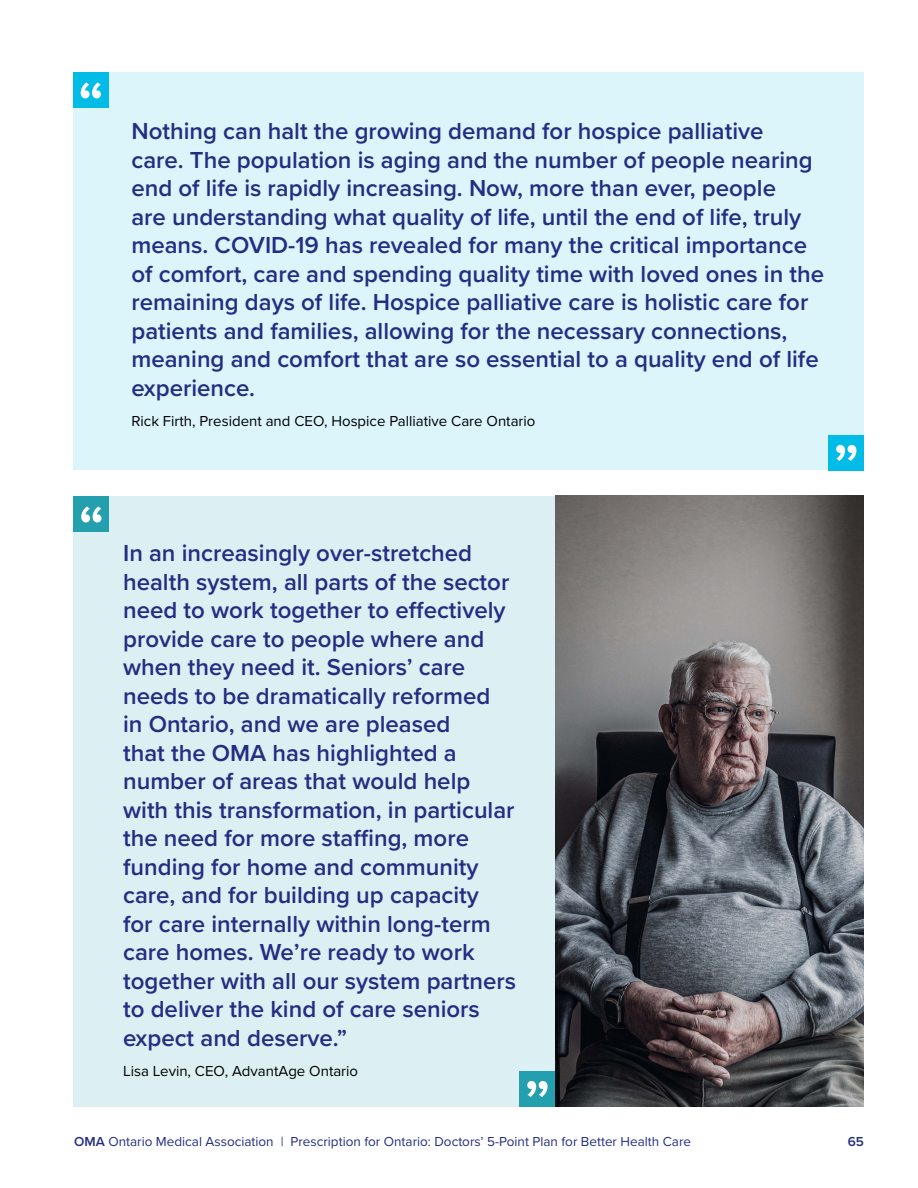
<style>
.page{position:relative;width:918px;height:1188px;background:#fff}
.page>*{position:absolute;margin:0;border:0;box-sizing:border-box;transform-origin:0 0}
.Body{font:600 24px/28.5px "Proxima Nova";color:#232e83}
.Body-2{font:15px "Proxima Nova";color:#000}
.t1{font:13.5px "Proxima Nova";color:#232e83}
.t2{font:600 13.5px "Proxima Nova";color:#232e83}
.s1{font-weight:600}
</style>
<div class="page">
<div style="left:73px;top:73px;width:791px;height:397px;background:#dbf5fb"></div>
<div style="left:73px;top:73px;width:35px;height:35px;background:#00bce7"></div>
<div style="left:829px;top:435px;width:35px;height:36px;background:#00bce7"></div>
<svg style="left:81px;top:82px;width:20px;height:16px"></svg>
<svg style="left:836px;top:445px;width:20px;height:16px"></svg>
<div style="left:74px;top:496px;width:481px;height:611px;background:#dceff2"></div>
<div style="left:74px;top:497px;width:35px;height:35px;background:#239fae"></div>
<div style="left:520px;top:1071px;width:35px;height:36px;background:#239fae"></div>
<svg style="left:81px;top:506px;width:21px;height:17px"></svg>
<svg style="left:527px;top:1081px;width:21px;height:16px"></svg>
<img style="left:555px;top:496px;width:309px;height:610px">
<p class="Body" style="left:131px;top:116px;width:694px">Nothing can halt the growing demand for hospice palliative<br>care. The population is aging and the number of people nearing end of life is rapidly increasing. Now, more than ever, people<br>are understanding what quality of life, until the end of life, truly means. COVID-19 has revealed for many the critical importance of comfort, care and spending quality time with loved ones in the remaining days of life. Hospice palliative care is holistic care for patients and families, allowing for the necessary connections, meaning and comfort that are so essential to a quality end of life experience.</p>
<p class="Body-2" style="left:131px;top:410px;width:406px">Rick Firth, President and CEO, Hospice Palliative Care Ontario</p>
<p class="Body" style="left:123px;top:538px;width:394px">In an increasingly over-stretched health system, all parts of the sector need to work together to effectively provide care to people where and when they need it. Seniors’ care needs to be dramatically reformed<br>in Ontario, and we are pleased<br>that the OMA has highlighted a number of areas that would help with this transformation, in particular the need for more staffing, more funding for home and community care, and for building up capacity<br>for care internally within long-term care homes. We’re ready to work together with all our system partners to deliver the kind of care seniors expect and deserve.”</p>
<p class="Body-2" style="left:123px;top:1060px;width:237px">Lisa Levin, CEO, AdvantAge Ontario</p>
<p class="t1" style="left:74px;top:1132px;width:618px"><span class="s1">OMA</span> Ontario Medical Association | Prescription for Ontario: Doctors’ 5-Point Plan for Better Health Care</p>
<p class="t2" style="left:848px;top:1132px;width:18px">65</p>
</div>
